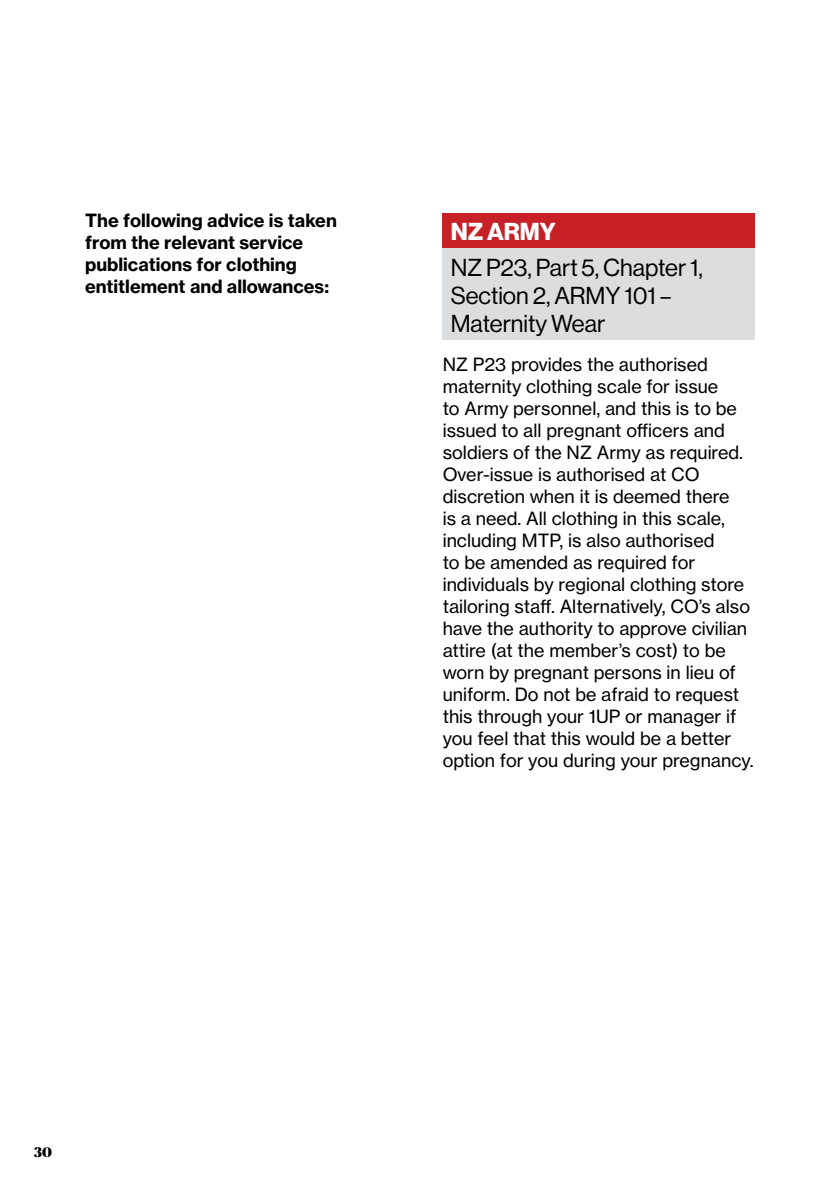
<style>
.page{position:relative;width:840px;height:1191px;background:#fff}
.page>*{position:absolute;margin:0;border:0;box-sizing:border-box;transform-origin:0 0}
.t1{font:24px/28px "Haas Grot Disp 55 Roman";color:#000}
.t2{font:700 24px "Haas Grot Disp 75";color:#fff}
.t3{font:18px/22px "Haas Grot Text 55 Roman";color:#000}
.t4{font:700 18px/22px "Haas Grot Text 75";color:#000}
.t5{font:900 14px "Publico Banner";color:#000}
</style>
<div class="page">
<div style="left:442px;top:213px;width:312px;height:35px;background:#c72127"></div>
<div style="left:442px;top:248px;width:312px;height:92px;background:#dcddde"></div>
<p class="t4" style="left:85px;top:210px;width:253px">The following advice is taken from the relevant service publications for clothing entitlement and allowances:</p>
<h1 class="t2" style="left:450px;top:218px;width:107px">NZ ARMY</h1>
<h1 class="t1" style="left:450px;top:254px;width:253px">NZ P23, Part 5, Chapter 1,<br>Section 2, ARMY 101 –<br>Maternity Wear</h1>
<p class="t3" style="left:442px;top:353px;width:312px">NZ P23 provides the authorised maternity clothing scale for issue<br>to Army personnel, and this is to be issued to all pregnant officers and soldiers of the NZ Army as required.<br>Over-issue is authorised at CO discretion when it is deemed there<br>is a need. All clothing in this scale, including MTP, is also authorised<br>to be amended as required for individuals by regional clothing store tailoring staff. Alternatively, CO’s also have the authority to approve civilian attire (at the member’s cost) to be worn by pregnant persons in lieu of uniform. Do not be afraid to request this through your 1UP or manager if you feel that this would be a better option for you during your pregnancy.</p>
<p class="t5" style="left:34px;top:1141px;width:20px">30</p>
</div>
